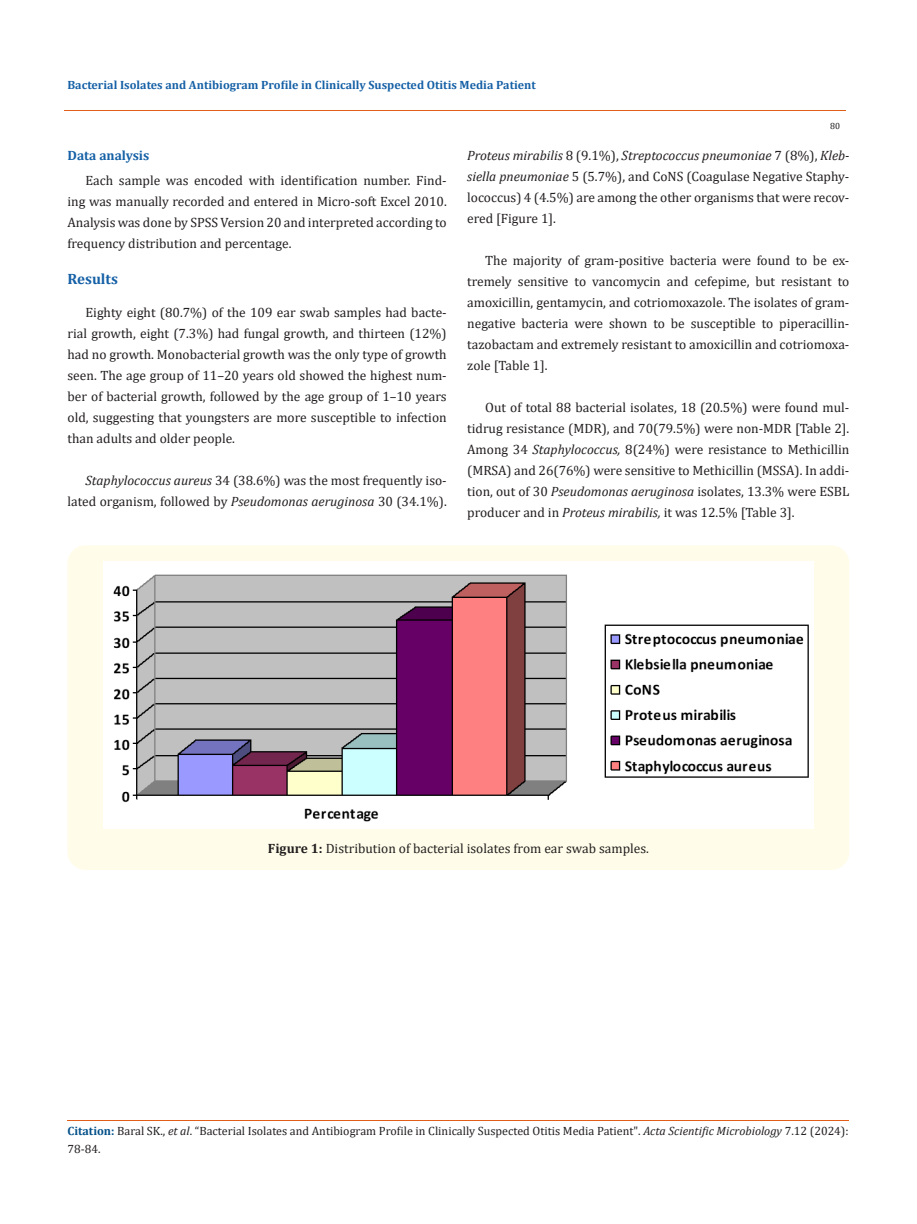
<style>
.page{position:relative;width:917px;height:1224px;background:#fff}
.page>*{position:absolute;margin:0;border:0;box-sizing:border-box;transform-origin:0 0}
.Heading_2{font:700 15px "Cambria";color:#1560a6}
.Normal1{font:13.5px/21px "Cambria";color:#231f20;text-align:justify}
.Heading_3{font:700 13.5px "Cambria";color:#1560a6}
.t1{font:12px/18px "Cambria";color:#231f20}
.t2{font:700 12px "Cambria";color:#1560a6}
.t3{font:9px "Cambria";color:#231f20}
.s1{font-style:italic}
.s2{font-weight:700}
.s3{font-weight:700;color:#035089}
</style>
<div class="page">
<hr style="left:64px;top:110px;width:782px;height:1px;background:#e05d1a">
<div style="left:67px;top:545px;width:782px;height:325px;background:#fffde9;border-radius:18px"></div>
<img style="left:103px;top:561px;width:710px;height:267px">
<hr style="left:67px;top:1121px;width:782px;height:1px;background:#e05d1a">
<p class="t2" style="left:67px;top:76px;width:470px">Bacterial Isolates and Antibiogram Profile in Clinically Suspected Otitis Media Patient</p>
<p class="t3" style="left:830px;top:120px;width:11px">80</p>
<p class="Heading_3" style="left:67px;top:146px;width:83px">Data analysis</p>
<p class="Normal1" style="left:67px;top:170px;width:381px;text-indent:18px">Each sample was encoded with identification number. Find&shy;ing was manually recorded and entered in Micro-soft Excel 2010.<br>Analysis was done by SPSS Version 20 and interpreted according to frequency distribution and percentage.</p>
<p class="Heading_2" style="left:67px;top:269px;width:52px">Results</p>
<p class="Normal1" style="left:67px;top:302px;width:381px;text-indent:18px">Eighty eight (80.7%) of the 109 ear swab samples had bacte&shy;rial growth, eight (7.3%) had fungal growth, and thirteen (12%) had no growth. Monobacterial growth was the only type of growth seen. The age group of 11–20 years old showed the highest num&shy;ber of bacterial growth, followed by the age group of 1–10 years old, suggesting that youngsters are more susceptible to infection than adults and older people.</p>
<p class="Normal1" style="left:67px;top:470px;width:381px;text-align:right"><span class="s1">Staphylococcus aureus</span> 34 (38.6%) was the most frequently iso&shy;lated organism, followed by <span class="s1">Pseudomonas aeruginosa</span> 30 (34.1%).</p>
<p class="Normal1" style="left:467px;top:145px;width:384px"><span class="s1">Proteus mirabilis</span> 8 (9.1%), <span class="s1">Streptococcus pneumoniae</span> 7 (8%), <span class="s1">Kleb&shy;siella pneumoniae</span> 5 (5.7%), and CoNS (Coagulase Negative Staphy&shy;lococcus) 4 (4.5%) are among the other organisms that were recov&shy;ered [Figure 1].</p>
<p class="Normal1" style="left:467px;top:250px;width:384px;text-indent:18px">The majority of gram-positive bacteria were found to be ex&shy;tremely sensitive to vancomycin and cefepime, but resistant to amoxicillin, gentamycin, and cotriomoxazole. The isolates of gram&shy;negative bacteria were shown to be susceptible to piperacillin&shy;tazobactam and extremely resistant to amoxicillin and cotriomoxa&shy;zole [Table 1].</p>
<p class="Normal1" style="left:467px;top:397px;width:384px;text-indent:18px">Out of total 88 bacterial isolates, 18 (20.5%) were found mul&shy;tidrug resistance (MDR), and 70(79.5%) were non-MDR [Table 2].<br>Among 34 <span class="s1">Staphylococcus,</span> 8(24%) were resistance to Methicillin (MRSA) and 26(76%) were sensitive to Methicillin (MSSA). In addi&shy;tion, out of 30 <span class="s1">Pseudomonas aeruginosa</span> isolates, 13.3% were ESBL producer and in <span class="s1">Proteus mirabilis,</span> it was 12.5% [Table 3].</p>
<p class="Normal1" style="left:268px;top:838px;width:382px"><span class="s2">Figure 1:</span> Distribution of bacterial isolates from ear swab samples.</p>
<p class="t1" style="left:67px;top:1122px;width:782px"><span class="s3">Citation:</span> Baral SK., <span class="s1">et al</span>. “Bacterial Isolates and Antibiogram Profile in Clinically Suspected Otitis Media Patient". <span class="s1">Acta Scientific Microbiology</span> 7.12 (2024):<br>78-84.</p>
</div>
